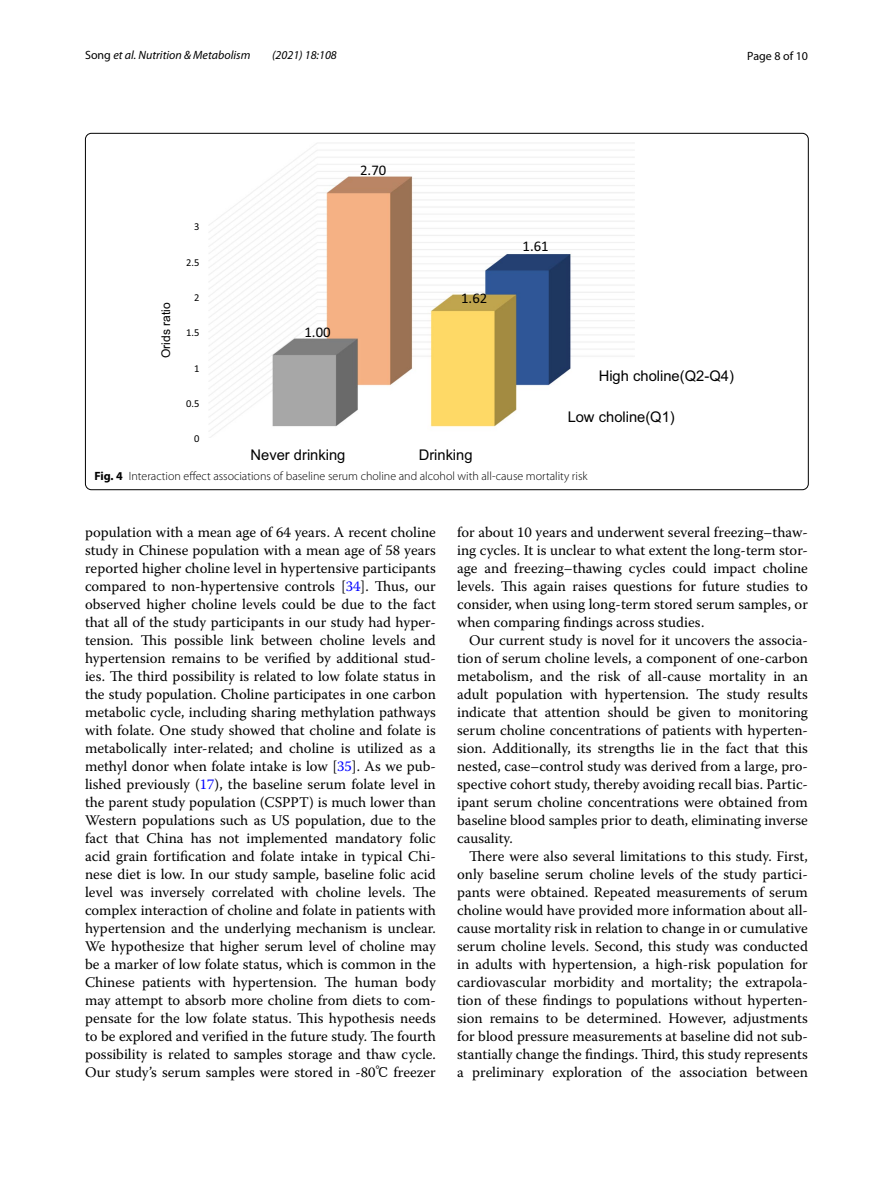
<style>
.page{position:relative;width:893px;height:1187px;background:#fff}
.page>*{position:absolute;margin:0;border:0;box-sizing:border-box;transform-origin:0 0}
.t1{font:14.7px/18px "Warnock Pro";color:#000;text-align:justify}
.t2{font:14.7px "Arial MT2";color:#000}
.t3{font:14.7px "Calibri";color:#000}
.t4{font:300 12px "Myriad Pro";color:#000}
.t5{font:italic 12px "Myriad Pro";color:#000}
.t6{font:12px "Arial MT2";color:#000}
.t7{font:12px "Myriad Pro";color:#000}
.t8{font:10.5px "Calibri";color:#000}
.s1{font-style:normal}
.s2{font-weight:700}
.s3{color:#00f}
.s4{font-family:"Code 2000"}
</style>
<div class="page">
<img style="left:209px;top:143px;width:425px;height:295px">
<p class="t5" style="left:85px;top:48px;width:167px"><span class="s1">Song</span> et al. Nutrition &amp; Metabolism</p>
<p class="t5" style="left:272px;top:48px;width:66px">(2021) 18:108</p>
<p class="t7" style="left:747px;top:48px;width:62px">Page 8 of 10</p>
<p class="t6" style="left:158px;top:358px;width:57px;rotate:-90deg">Orids ratio</p>
<p class="t8" style="left:194px;top:220px;width:7px">3</p>
<p class="t8" style="left:186px;top:255px;width:15px">2.5</p>
<p class="t8" style="left:194px;top:291px;width:7px">2</p>
<p class="t8" style="left:186px;top:326px;width:15px">1.5</p>
<p class="t8" style="left:194px;top:361px;width:7px">1</p>
<p class="t8" style="left:186px;top:397px;width:15px">0.5</p>
<p class="t8" style="left:194px;top:432px;width:7px">0</p>
<p class="t3" style="left:360px;top:161px;width:28px">2.70</p>
<p class="t3" style="left:304px;top:322px;width:28px">1.00</p>
<p class="t3" style="left:461px;top:288px;width:28px">1.62</p>
<p class="t2" style="left:251px;top:445px;width:96px">Never drinking</p>
<p class="t2" style="left:419px;top:445px;width:55px">Drinking</p>
<p class="t3" style="left:523px;top:237px;width:28px">1.61</p>
<p class="t2" style="left:599px;top:366px;width:137px">High choline(Q2-Q4)</p>
<p class="t2" style="left:568px;top:407px;width:109px">Low choline(Q1)</p>
<p class="t4" style="left:94px;top:469px;width:495px"><span class="s2">Fig. 4</span> Interaction effect associations of baseline serum choline and alcohol with all-cause mortality risk</p>
<p class="t1" style="left:85px;top:522px;width:352px">population with a mean age of 64 years. A recent choline study in Chinese population with a mean age of 58 years reported higher choline level in hypertensive participants compared to non-hypertensive controls [<span class="s3">34</span>]. Thus, our observed higher choline levels could be due to the fact that all of the study participants in our study had hyper&shy;tension. This possible link between choline levels and hypertension remains to be verified by additional stud&shy;ies. The third possibility is related to low folate status in the study population. Choline participates in one carbon metabolic cycle, including sharing methylation pathways with folate. One study showed that choline and folate is metabolically inter-related; and choline is utilized as a methyl donor when folate intake is low [<span class="s3">35</span>]. As we pub&shy;lished previously (<span class="s3">17</span>), the baseline serum folate level in the parent study population (CSPPT) is much lower than Western populations such as US population, due to the fact that China has not implemented mandatory folic acid grain fortification and folate intake in typical Chi&shy;nese diet is low. In our study sample, baseline folic acid level was inversely correlated with choline levels. The complex interaction of choline and folate in patients with hypertension and the underlying mechanism is unclear.<br>We hypothesize that higher serum level of choline may be a marker of low folate status, which is common in the Chinese patients with hypertension. The human body may attempt to absorb more choline from diets to com&shy;pensate for the low folate status. This hypothesis needs to be explored and verified in the future study. The fourth possibility is related to samples storage and thaw cycle.<br>Our study’s serum samples were stored in -80<span class="s4">℃</span> freezer</p>
<p class="t1" style="left:457px;top:522px;width:352px">for about 10 years and underwent several freezing–thaw&shy;ing cycles. It is unclear to what extent the long-term stor&shy;age and freezing–thawing cycles could impact choline levels. This again raises questions for future studies to consider, when using long-term stored serum samples, or when comparing findings across studies.</p>
<p class="t1" style="left:457px;top:630px;width:352px;text-indent:12px">Our current study is novel for it uncovers the associa&shy;tion of serum choline levels, a component of one-carbon metabolism, and the risk of all-cause mortality in an adult population with hypertension. The study results indicate that attention should be given to monitoring serum choline concentrations of patients with hyperten&shy;sion. Additionally, its strengths lie in the fact that this nested, case–control study was derived from a large, pro&shy;spective cohort study, thereby avoiding recall bias. Partic&shy;ipant serum choline concentrations were obtained from baseline blood samples prior to death, eliminating inverse causality.</p>
<p class="t1" style="left:457px;top:846px;width:352px;text-indent:12px">There were also several limitations to this study. First, only baseline serum choline levels of the study partici&shy;pants were obtained. Repeated measurements of serum choline would have provided more information about all&shy;cause mortality risk in relation to change in or cumulative serum choline levels. Second, this study was conducted in adults with hypertension, a high-risk population for cardiovascular morbidity and mortality; the extrapola&shy;tion of these findings to populations without hyperten&shy;sion remains to be determined. However, adjustments for blood pressure measurements at baseline did not sub&shy;stantially change the findings. Third, this study represents a preliminary exploration of the association between</p>
</div>
